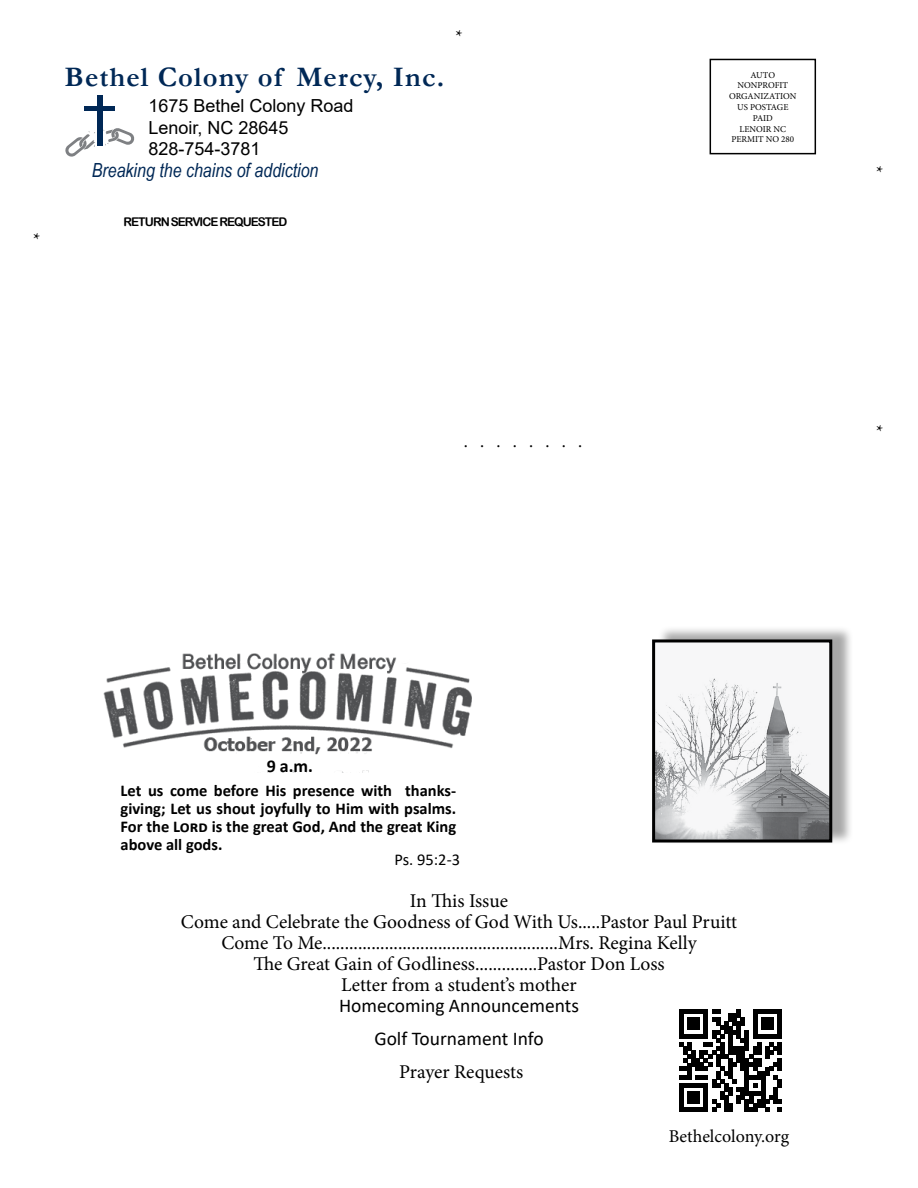
<style>
.page{position:relative;width:918px;height:1188px;background:#fff}
.page>*{position:absolute;margin:0;border:0;box-sizing:border-box;transform-origin:0 0}
.t1{font:700 28.5px "Garamond";letter-spacing:.04em;color:#002856}
.t2{font:19.5px/21px "Minion Pro";letter-spacing:-.005em;color:#000;text-align:center}
.t3{font:19.5px/33px "Calibri";color:#000;text-align:center}
.t4{font:italic 19.5px "Arial Narrow";color:#002856}
.t5{font:18px/21.6px "Arial";color:#000}
.t6{font:18px "Minion Pro";letter-spacing:-.005em;color:#000}
.t7{font:700 18px "Calibri";color:#000}
.t8{font:700 16.5px/17.9px "Calibri";color:#000;text-align:justify}
.t9{font:16.5px "Calibri";color:#000}
.t10{font:12px "Arial Rounded MT Bold";letter-spacing:-.08em;color:#000}
.t11{font:9px/10.8px "Minion Pro";color:#000;text-align:center}
</style>
<div class="page">
<div style="left:710px;top:59px;width:106px;height:95px;border:2px solid #000"></div>
<svg style="left:103px;top:128px;width:32px;height:18px"></svg>
<svg style="left:65px;top:131px;width:30px;height:26px"></svg>
<div style="left:97px;top:96px;width:5px;height:50px;background:#002856"></div>
<div style="left:84px;top:106px;width:31px;height:5px;background:#002856"></div>
<div style="left:657px;top:626px;width:197px;height:219px;background:#000;opacity:.35"></div>
<img style="left:656px;top:643px;width:172px;height:196px">
<div style="left:652px;top:639px;width:180px;height:204px;border:3px solid #000"></div>
<img style="left:104px;top:653px;width:368px;height:120px">
<svg style="left:679px;top:1009px;width:103px;height:103px"></svg>
<p class="t6" style="left:33px;top:227px;width:9px">*</p>
<h1 class="t1" style="left:65px;top:58px;width:381px">Bethel Colony of Mercy, Inc.</h1>
<p class="t5" style="left:148px;top:95px;width:207px">1675 Bethel Colony Road<br>Lenoir, NC 28645<br>828-754-3781</p>
<p class="t4" style="left:92px;top:157px;width:228px">Breaking the chains of addiction</p>
<p class="t10" style="left:124px;top:215px;width:165px">RETURN SERVICE REQUESTED</p>
<p class="t6" style="left:455px;top:24px;width:9px">*</p>
<p class="t6" style="left:464px;top:429px;width:120px">........</p>
<p class="t11" style="left:729px;top:69px;width:69px">AUTO<br>NONPROFIT<br>ORGANIZATION<br>US POSTAGE<br>PAID<br>LENOIR NC<br>PERMIT NO 280</p>
<p class="t6" style="left:876px;top:160px;width:9px">*</p>
<p class="t6" style="left:876px;top:419px;width:9px">*</p>
<p class="t7" style="left:267px;top:753px;width:48px">9 a.m.</p>
<p class="t8" style="left:121px;top:782px;width:337px">Let us come before His presence with thanks&shy;giving; Let us shout joyfully to Him with psalms.<br>For the Lord is the great God, And the great King above all gods.</p>
<p class="t9" style="left:395px;top:848px;width:67px">Ps. 95:2-3</p>
<p class="t2" style="left:181px;top:890px;width:558px">In This Issue<br>Come and Celebrate the Goodness of God With Us.....Pastor Paul Pruitt Come To Me.....................................................Mrs. Regina Kelly<br>The Great Gain of Godliness..............Pastor Don Loss<br>Letter from a student’s mother</p>
<p class="t3" style="left:339px;top:988px;width:241px">Homecoming Announcements<br>Golf Tournament Info</p>
<p class="t2" style="left:399px;top:1061px;width:126px">Prayer Requests</p>
<p class="t6" style="left:669px;top:1124px;width:122px">Bethelcolony.org</p>
</div>
